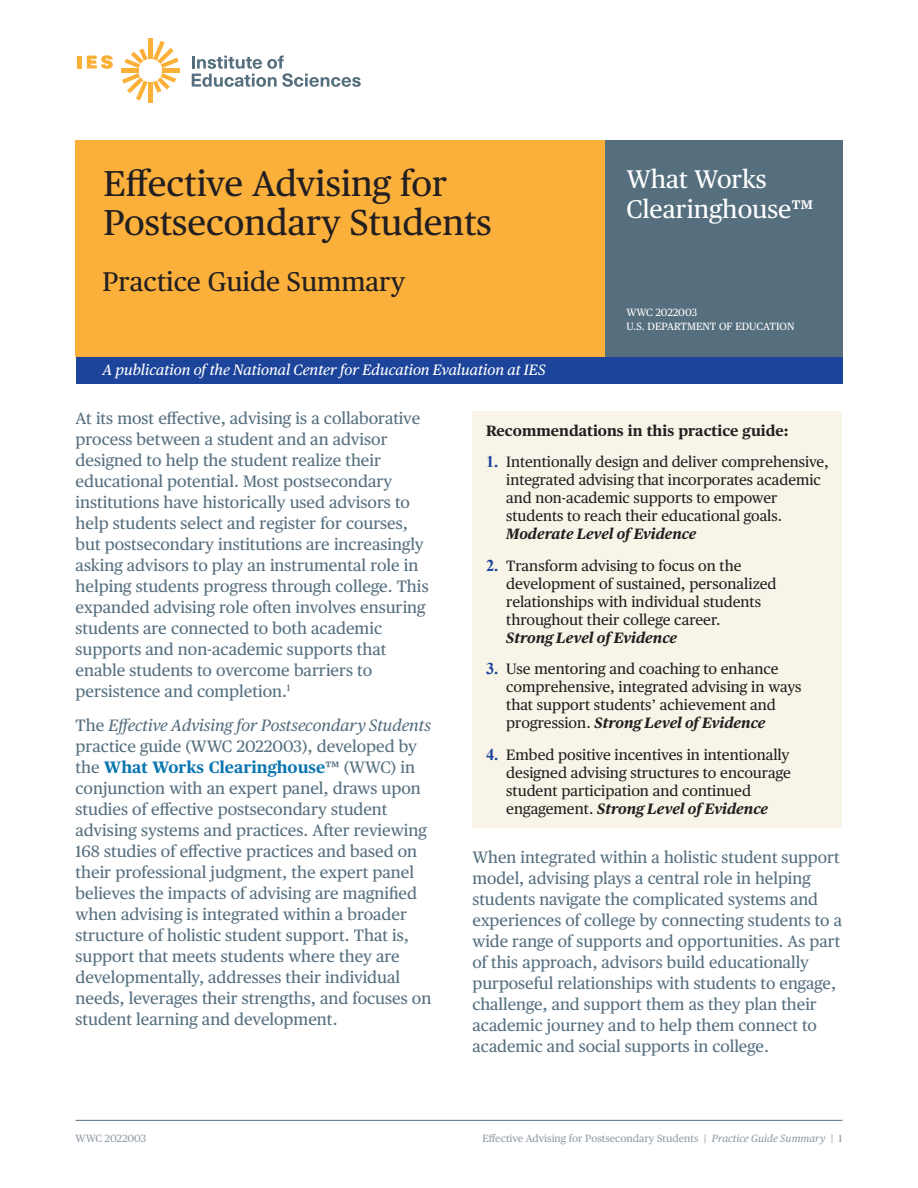
<style>
.page{position:relative;width:918px;height:1188px;background:#fff}
.page>*{position:absolute;margin:0;border:0;box-sizing:border-box;transform-origin:0 0}
.t1{font:36px/39px "Publico Text";color:#231f20}
.t2{font:27px "Publico Text";color:#231f20}
.t3{font:25.5px/30px "Publico Text";color:#fff}
.t4{font:16.5px/21px "Publico Text";color:#566f7f}
.t5{font:15px/18px "Publico Text";color:#231f20}
.t6{font:italic 15px "Publico Text";color:#fff}
.t7{font:italic 700 15px "Publico Text";color:#231f20}
.t8{font:700 15px "Publico Text";color:#231f20}
.t9{font:10.5px "Publico Text";color:#909ba7}
.t10{font:10.5px/13.5px "Publico Text";color:#fff}
.s1{font-style:italic}
.s2{font-weight:700;color:#0a75af}
.s3{font-family:"Times New Roman";font-weight:700;font-size:16.5px;color:#1d449b}
.s4{font-weight:700;font-style:italic}
</style>
<div class="page">
<div style="left:76px;top:357px;width:766px;height:27px;background:#1d449b"></div>
<div style="left:76px;top:141px;width:572px;height:216px;background:#fbb03b"></div>
<div style="left:605px;top:141px;width:237px;height:216px;background:#566f7f"></div>
<hr style="left:76px;top:1120px;width:766px;height:1px;background:#566f7f">
<svg style="left:87px;top:55px;width:26px;height:14px"></svg>
<hr style="left:148px;top:38px;width:4px;height:21px;background:#fbb03a">
<hr style="left:121px;top:69px;width:17px;height:4px;background:#fbb03a">
<hr style="left:148px;top:82px;width:4px;height:21px;background:#fbb03a">
<hr style="left:162px;top:69px;width:18px;height:4px;background:#fbb03a">
<svg style="left:122px;top:41px;width:57px;height:59px"></svg>
<hr style="left:77px;top:56px;width:4px;height:13px;background:#fbb03a">
<svg style="left:192px;top:55px;width:169px;height:32px"></svg>
<div style="left:472px;top:411px;width:370px;height:416px;background:#f8f4e7"></div>
<h1 class="t1" style="left:104px;top:162px;width:390px">Effective Advising for<br>Postsecondary Students</h1>
<h2 class="t2" style="left:103px;top:261px;width:304px">Practice Guide Summary</h2>
<h3 class="t3" style="left:626px;top:162px;width:189px">What Works<br>Clearinghouse™</h3>
<p class="t10" style="left:626px;top:305px;width:170px">WWC 2022003<br>U.S. DEPARTMENT OF EDUCATION</p>
<p class="t6" style="left:103px;top:358px;width:445px">A publication of the National Center for Education Evaluation at IES</p>
<p class="t4" style="left:76px;top:406px;width:355px">At its most effective, advising is a collaborative process between a student and an advisor designed to help the student realize their educational potential. Most postsecondary institutions have historically used advisors to help students select and register for courses, but postsecondary institutions are increasingly asking advisors to play an instrumental role in helping students progress through college. This expanded advising role often involves ensuring students are connected to both academic supports and non-academic supports that enable students to overcome barriers to persistence and completion.<sup>1</sup></p>
<p class="t4" style="left:76px;top:714px;width:357px">The <span class="s1">Effective Advising for Postsecondary Students </span>practice guide (WWC 2022003), developed by the <span class="s2">What Works Clearinghouse</span>™ (WWC) in conjunction with an expert panel, draws upon studies of effective postsecondary student advising systems and practices. After reviewing 168 studies of effective practices and based on their professional judgment, the expert panel believes the impacts of advising are magnified when advising is integrated within a broader structure of holistic student support. That is, support that meets students where they are developmentally, addresses their individual needs, leverages their strengths, and focuses on student learning and development.</p>
<p class="t8" style="left:486px;top:419px;width:304px">Recommendations in this practice guide:</p>
<p class="t5" style="left:506px;top:452px;width:324px;text-indent:-20px"><span class="s3">1.</span> Intentionally design and deliver comprehensive, integrated advising that incorporates academic and non-academic supports to empower students to reach their educational goals.</p>
<p class="t7" style="left:506px;top:522px;width:192px">Moderate Level of Evidence</p>
<p class="t5" style="left:506px;top:556px;width:272px;text-indent:-20px"><span class="s3">2.</span> Transform advising to focus on the development of sustained, personalized relationships with individual students throughout their college career.</p>
<p class="t7" style="left:506px;top:626px;width:172px">Strong Level of Evidence</p>
<p class="t5" style="left:506px;top:659px;width:297px;text-indent:-20px"><span class="s3">3.</span> Use mentoring and coaching to enhance comprehensive, integrated advising in ways that support students’ achievement and progression. <span class="s4">Strong Level of Evidence</span></p>
<p class="t5" style="left:506px;top:745px;width:286px;text-indent:-20px"><span class="s3">4.</span> Embed positive incentives in intentionally designed advising structures to encourage student participation and continued engagement. <span class="s4">Strong Level of Evidence</span></p>
<p class="t4" style="left:472px;top:846px;width:371px">When integrated within a holistic student support model, advising plays a central role in helping students navigate the complicated systems and experiences of college by connecting students to a wide range of supports and opportunities. As part of this approach, advisors build educationally purposeful relationships with students to engage, challenge, and support them as they plan their academic journey and to help them connect to academic and social supports in college.</p>
<p class="t9" style="left:76px;top:1130px;width:72px">WWC 2022003</p>
<p class="t9" style="left:482px;top:1130px;width:361px">Effective Advising for Postsecondary Students | <span class="s1">Practice Guide Summary</span> | 1</p>
</div>
